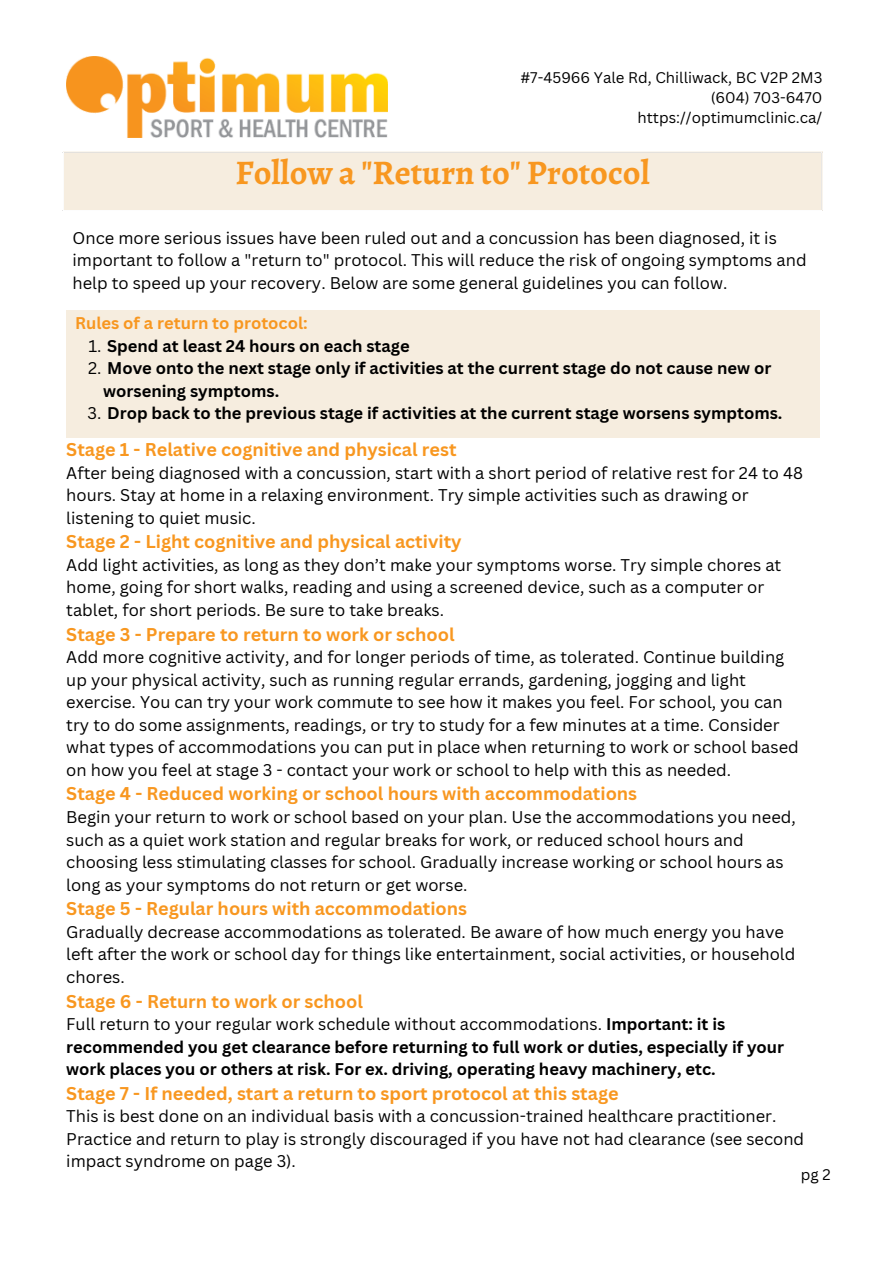
<style>
.page{position:relative;width:894px;height:1264px;background:#fff}
.page>*{position:absolute;margin:0;border:0;box-sizing:border-box;transform-origin:0 0}
.t1{font:700 34.5px "Alegreya";color:#f89720}
.t2{font:700 18px "Canva Sans";color:#f89720}
.t3{font:16.5px/22.5px "Canva Sans";color:#000}
.t4{font:700 16.5px/22.5px "Canva Sans";color:#000}
.t5{font:700 16.5px "Canva Sans";color:#f89720}
.t6{font:15px/20.2px "Canva Sans";color:#000;text-align:right}
.s1{font-weight:400}
</style>
<div class="page">
<div style="left:63px;top:152px;width:758px;height:59px;background:#f6eddf"></div>
<hr style="left:63px;top:153px;width:1px;height:57px;background:#fff">
<hr style="left:63px;top:151px;width:759px;height:2px;background:#fff">
<hr style="left:63px;top:210px;width:759px;height:1px;background:#fff">
<img style="left:66px;top:56px;width:321px;height:81px">
<div style="left:66px;top:310px;width:753px;height:127px;background:#f6eddf"></div>
<p class="t6" style="left:520px;top:67px;width:303px">#7-45966 Yale Rd, Chilliwack, BC V2P 2M3 (604) 703-6470<br>https://optimumclinic.ca/</p>
<h1 class="t1" style="left:235px;top:149px;width:416px">Follow a "Return to" Protocol</h1>
<p class="t3" style="left:73px;top:226px;width:735px">Once more serious issues have been ruled out and a concussion has been diagnosed, it is important to follow a "return to" protocol. This will reduce the risk of ongoing symptoms and help to speed up your recovery. Below are some general guidelines you can follow.</p>
<p class="t5" style="left:75px;top:312px;width:234px">Rules of a return to protocol:</p>
<p class="t4" style="left:88px;top:334px;width:323px"><span class="s1">1.</span> Spend at least 24 hours on each stage</p>
<p class="t4" style="left:103px;top:357px;width:669px;text-indent:-15px"><span class="s1">2.</span> Move onto the next stage only if activities at the current stage do not cause new or worsening symptoms.</p>
<p class="t4" style="left:88px;top:402px;width:696px"><span class="s1">3.</span> Drop back to the previous stage if activities at the current stage worsens symptoms.</p>
<p class="t2" style="left:66px;top:437px;width:391px">Stage 1 - Relative cognitive and physical rest</p>
<p class="t3" style="left:66px;top:461px;width:738px">After being diagnosed with a concussion, start with a short period of relative rest for 24 to 48 hours. Stay at home in a relaxing environment. Try simple activities such as drawing or listening to quiet music.</p>
<p class="t2" style="left:66px;top:529px;width:397px">Stage 2 - Light cognitive and physical activity</p>
<p class="t3" style="left:66px;top:553px;width:716px">Add light activities, as long as they don’t make your symptoms worse. Try simple chores at home, going for short walks, reading and using a screened device, such as a computer or tablet, for short periods. Be sure to take breaks.</p>
<p class="t2" style="left:66px;top:621px;width:390px">Stage 3 - Prepare to return to work or school</p>
<p class="t3" style="left:66px;top:645px;width:733px">Add more cognitive activity, and for longer periods of time, as tolerated. Continue building up your physical activity, such as running regular errands, gardening, jogging and light exercise. You can try your work commute to see how it makes you feel. For school, you can try to do some assignments, readings, or try to study for a few minutes at a time. Consider what types of accommodations you can put in place when returning to work or school based on how you feel at stage 3 - contact your work or school to help with this as needed.</p>
<p class="t2" style="left:66px;top:781px;width:572px">Stage 4 - Reduced working or school hours with accommodations</p>
<p class="t3" style="left:66px;top:805px;width:730px">Begin your return to work or school based on your plan. Use the accommodations you need, such as a quiet work station and regular breaks for work, or reduced school hours and choosing less stimulating classes for school. Gradually increase working or school hours as long as your symptoms do not return or get worse.</p>
<p class="t2" style="left:66px;top:896px;width:402px">Stage 5 - Regular hours with accommodations</p>
<p class="t3" style="left:66px;top:920px;width:730px">Gradually decrease accommodations as tolerated. Be aware of how much energy you have left after the work or school day for things like entertainment, social activities, or household chores.</p>
<p class="t2" style="left:66px;top:988px;width:298px">Stage 6 - Return to work or school</p>
<p class="t4" style="left:66px;top:1012px;width:719px"><span class="s1">Full return to your regular work schedule without accommodations.</span> Important: it is recommended you get clearance before returning to full work or duties, especially if your work places you or others at risk. For ex. driving, operating heavy machinery, etc.</p>
<p class="t2" style="left:66px;top:1080px;width:553px">Stage 7 - If needed, start a return to sport protocol at this stage</p>
<p class="t3" style="left:66px;top:1104px;width:739px">This is best done on an individual basis with a concussion-trained healthcare practitioner.<br>Practice and return to play is strongly discouraged if you have not had clearance (see second impact syndrome on page 3).</p>
<p class="t6" style="left:800px;top:1163px;width:31px">pg 2</p>
</div>
